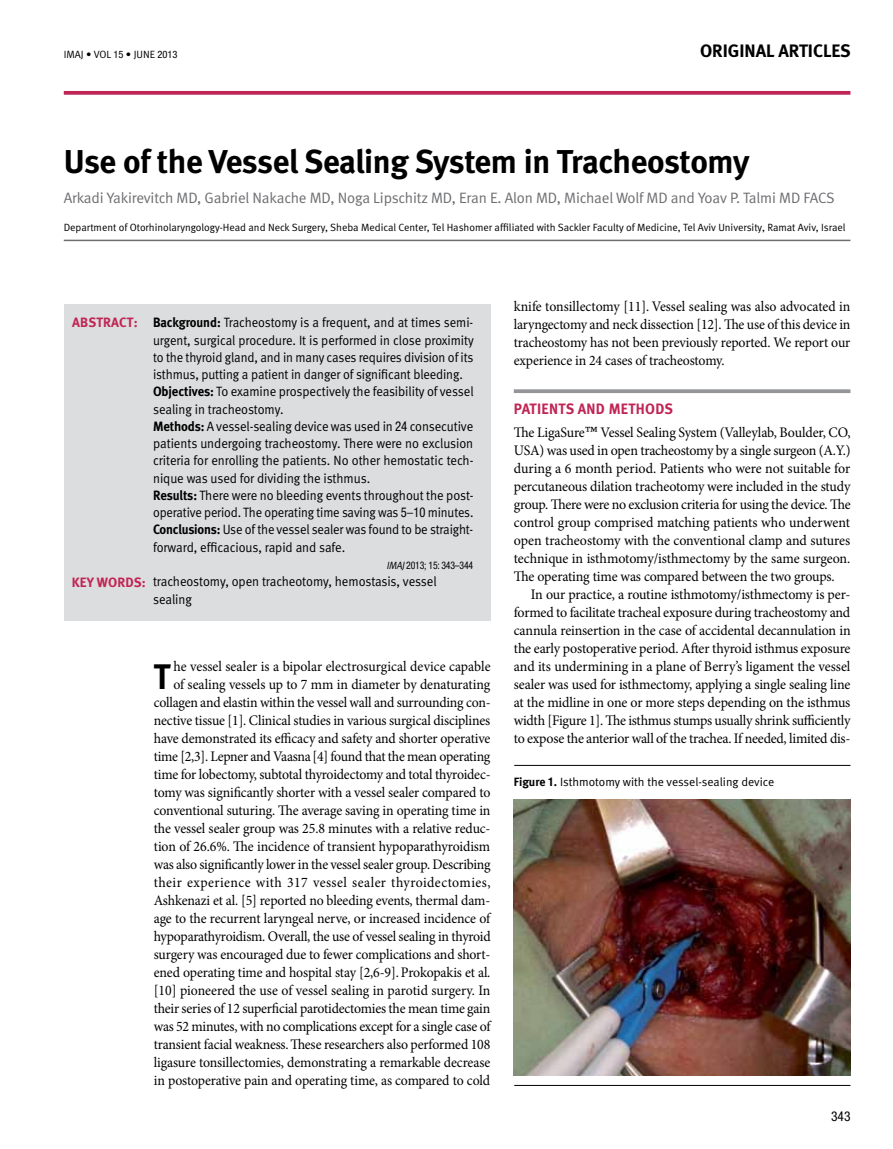
<style>
.page{position:relative;width:893px;height:1149px;background:#fff}
.page>*{position:absolute;margin:0;border:0;box-sizing:border-box;transform-origin:0 0}
.t1{font:700 35.4px "Meta";color:#000;scale:.95 1}
.t2{font:700 33px "Meta";letter-spacing:-.01em;color:#000}
.t3{font:30px "Minion Pro";color:#000;scale:.96 1}
.t4{font:700 18px "Meta";color:#000}
.t5{font:15px "Meta Normal";letter-spacing:-.01em;color:#6d6e71}
.t6{font:700 15px "Meta";color:#c02555}
.t7{font:14.55px/18px "Minion Pro";letter-spacing:-.01em;color:#000;scale:.95 1}
.t8{font:14.55px/18px "Minion Pro";letter-spacing:-.01em;color:#000;scale:.96 1}
.t9{font:13.5px/17.2px "Meta Normal";letter-spacing:-.01em;color:#000;scale:.94 1}
.t10{font:13.5px/17.2px "Meta Normal";letter-spacing:-.01em;color:#000;scale:.95 1}
.t11{font:13.5px "Meta Normal";letter-spacing:-.01em;color:#000;scale:.93 1}
.t12{font:700 13.5px "Meta";letter-spacing:.01em;color:#c02555}
.t13{font:condensed 13.5px "Helvetica Neue";color:#000}
.t14{font:12px "Meta Normal";color:#000}
.t15{font:10.5px "Meta Normal";color:#000}
.t16{font:condensed 10.5px "Helvetica Neue";letter-spacing:-.02em;color:#000;scale:.93 1}
.s1{font-family:"Helvetica Neue";font-stretch:condensed;font-size:10.2px}
.s2{font-family:"Meta";font-weight:700}
.s3{font-family:"Helvetica Neue";font-stretch:condensed}
.s4{font-family:"Meta Normal";font-style:italic;font-stretch:normal}
.s5{font-family:"Helvetica Neue";font-weight:700;font-stretch:condensed}
</style>
<div class="page">
<svg style="left:64px;top:91px;width:786px;height:4px;background:#c43460"></svg>
<div style="left:64px;top:304px;width:426px;height:316px;background:#dcddde"></div>
<hr style="left:64px;top:239px;width:786px;height:2px;background:#6d6e71">
<hr style="left:514px;top:765px;width:336px;height:1px;background:#000">
<hr style="left:514px;top:1084px;width:336px;height:1px;background:#000">
<svg style="left:514px;top:389px;width:336px;height:4px"></svg>
<img style="left:514px;top:799px;width:336px;height:276px">
<p class="t15" style="left:64px;top:48px;width:115px">IMAJ • VOL <span class="s1">15</span> • june <span class="s1">2013</span></p>
<p class="t4" style="left:700px;top:40px;width:152px">Original Articles</p>
<h2 class="t2" style="left:64px;top:141px;width:687px">Use of the Vessel Sealing System in Tracheostomy</h2>
<p class="t5" style="left:64px;top:189px;width:772px">Arkadi Yakirevitch MD, Gabriel Nakache MD, Noga Lipschitz MD, Eran .E Alon MD, Michael Wolf MD and Yoav .P Talmi MD FACS</p>
<p class="t15" style="left:64px;top:221px;width:783px">Department of Otorhinolaryngology-Head and Neck Surgery, Sheba Medical Center, Tel Hashomer affiliated with Sackler Faculty of Medicine, Tel Aviv University, Ramat Aviv, Israel</p>
<p class="t12" style="left:72px;top:314px;width:67px">Ab stract:</p>
<p class="t12" style="left:72px;top:574px;width:76px">Key words:</p>
<p class="t9" style="left:153px;top:314px;width:342px"><span class="s2">Background:</span> Tracheostomy is a frequent, and at times semi-</p>
<p class="t9" style="left:153px;top:348px;width:343px">to the thyroid gland, and in many cases requires division of its isthmus, putting a patient in danger of significant bleeding.<br><span class="s2">Objectives</span> To<span class="s2">:</span> examine prospectively the feasibility of vessel sealing in tracheostomy.<br><span class="s2">Methods</span> A<span class="s2">:</span> vessel-sealing device was used in <span class="s3">24</span> consecutive patients undergoing tracheostomy. There were no exclusion</p>
<p class="t10" style="left:153px;top:469px;width:230px">nique was used for dividing the isthmus.</p>
<p class="t9" style="left:153px;top:331px;width:343px">urgent, surgical procedure isIt. performed in close proximity</p>
<p class="t10" style="left:153px;top:452px;width:339px">criteria for enrolling the patients. No other hemostatic tech-</p>
<p class="t11" style="left:153px;top:504px;width:346px">operative period. The operating time saving was –<span class="s3">5 10</span> minutes.</p>
<p class="t10" style="left:153px;top:486px;width:339px"><span class="s2">Results:</span> There were no bleeding events throughout the post-</p>
<p class="t10" style="left:153px;top:538px;width:204px">forward, efficacious, rapid and safe.</p>
<p class="t9" style="left:153px;top:521px;width:342px"><span class="s2">Conclusions:</span> Use of the vessel sealer was found to be straight-</p>
<p class="t16" style="left:386px;top:559px;width:95px"><span class="s4">IMAJ</span>2013; 15: 343–344</p>
<p class="t10" style="left:153px;top:572px;width:300px">tracheostomy, open tracheotomy, hemostasis, vessel sealing</p>
<p class="t7" style="left:173px;top:657px;width:335px">he vessel sealer is a bipolar electrosurgical device capable</p>
<h1 class="t1" style="left:154px;top:655px;width:19px">T</h1>
<p class="t7" style="left:173px;top:675px;width:335px">of sealing vessels up to 7 mm in diameter by denaturating</p>
<p class="t7" style="left:154px;top:711px;width:356px">nective tissue .]1[ Clinical studies in various surgical disciplines</p>
<p class="t7" style="left:154px;top:693px;width:356px">collagen and elastin within the vessel wall and surrounding con-</p>
<p class="t7" style="left:154px;top:729px;width:356px">have demonstrated its efficacy and safety and shorter operative time [2,3 .] Lepner and Vaasna 4[ ] found that the mean operating</p>
<p class="t7" style="left:154px;top:783px;width:356px">tomy was significantly shorter with a vessel sealer compared to</p>
<p class="t7" style="left:154px;top:765px;width:356px">time for lobectomy, subtotal thyroidectomy and total thyroidec-</p>
<p class="t7" style="left:154px;top:801px;width:356px">conventional suturing. The average saving in operating time in</p>
<p class="t7" style="left:154px;top:837px;width:356px">tion of 26.6%. The incidence of transient hypoparathyroidism</p>
<p class="t7" style="left:154px;top:819px;width:356px">the vessel sealer group was 25.8 minutes with a relative reduc-</p>
<p class="t7" style="left:154px;top:855px;width:356px">was also significantly lower in the vessel sealer group. Describing their experience with 317 vessel sealer thyroidectomies,</p>
<p class="t7" style="left:154px;top:909px;width:356px">age to the recurrent laryngeal nerve, or increased incidence of</p>
<p class="t7" style="left:154px;top:891px;width:356px">Ashkenazi et al 5[. ] reported no bleeding events, thermal dam-</p>
<p class="t7" style="left:154px;top:927px;width:356px">hypoparathyroidism. Overall, the use of vessel sealing in thyroid</p>
<p class="t7" style="left:154px;top:963px;width:356px">ened operating time and hospital stay [2,6-9 .] Prokopakis et al.</p>
<p class="t7" style="left:154px;top:945px;width:356px">surgery was encouraged due to fewer complications and short-</p>
<p class="t7" style="left:154px;top:981px;width:356px;text-align:justify">[10] pioneered the use of vessel sealing in parotid surgery In. their series of 12 superficial parotidectomies the mean time gain was 52 minutes, with no complications except for a single case of transient facial weakness.These researchers also performed 108 ligasure tonsillectomies, demonstrating a remarkable decrease in postoperative pain and operating time, as compared to cold</p>
<p class="t7" style="left:514px;top:297px;width:356px;text-align:justify">knife tonsillectomy [11 .] Vessel sealing was also advocated in laryngectomy and neck dissection [12 .] The use of this device in tracheostomy has not been previously reported. We report our experience in 24 cases of tracheostomy.</p>
<p class="t6" style="left:609px;top:400px;width:56px">METHODS</p>
<p class="t6" style="left:514px;top:400px;width:17px">PATIENTS</p>
<p class="t6" style="left:578px;top:400px;width:10px">AND</p>
<p class="t8" style="left:514px;top:423px;width:352px">The LigaSure<br>USA) was used in open tracheostomy by a single surgeon A( ( .Y. during 6a month period. Patients who were not suitable for percutaneous dilation tracheotomy were included in the study group. There were no exclusion criteria for using the device. The control group comprised matching patients who underwent open tracheostomy with the conventional clamp and sutures technique in isthmotomy/isthmectomy by the same surgeon.<br>The operating time was compared between the two groups.</p>
<p class="t8" style="left:514px;top:603px;width:352px">formed to facilitate tracheal exposure during tracheostomy and</p>
<p class="t8" style="left:600px;top:423px;width:262px">Vessel Sealing System (Valleylab, Boulder, CO,</p>
<h3 class="t3" style="left:585px;top:416px;width:15px">™</h3>
<p class="t8" style="left:531px;top:585px;width:334px">In our practice a, routine isthmotomy/isthmectomy is per-</p>
<p class="t8" style="left:514px;top:621px;width:352px;text-align:justify">cannula reinsertion in the case of accidental decannulation in the early postoperative period. After thyroid isthmus exposure and its undermining in a plane of Berrys’ ligament the vessel sealer was used for isthmectomy, applying a single sealing line at the midline in one or more steps depending on the isthmus width [Figure .]1 The isthmus stumps usually shrink sufficiently to expose the anterior wall of the trachea If. needed, limited dis-</p>
<p class="t14" style="left:514px;top:774px;width:262px"><span class="s2">Figure</span> <span class="s5">1</span><span class="s2">.</span> Isthmotomy with the vessel-sealing device</p>
<p class="t13" style="left:831px;top:1108px;width:21px">343</p>
</div>
